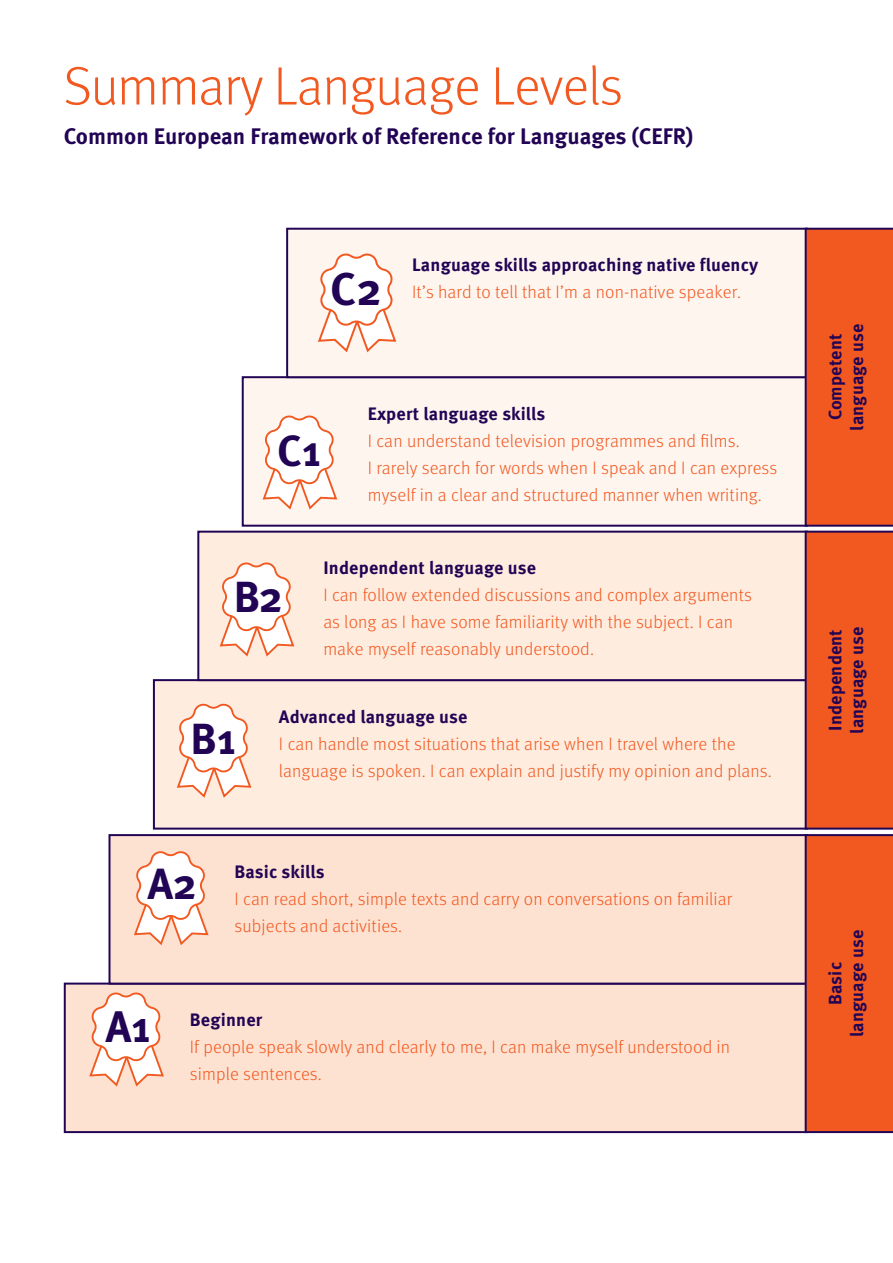
<style>
.page{position:relative;width:893px;height:1263px;background:#fff}
.page>*{position:absolute;margin:0;border:0;box-sizing:border-box;transform-origin:0 0}
.Titel_1{font:300 54px "Meta Pro";letter-spacing:-.015em;color:#f15921}
.t1{font:700 45.75px "Meta Pro";color:#220455}
.t2{font:700 44.1px "Meta Pro";color:#220455}
.t3{font:700 43.5px "Meta Pro";letter-spacing:-.01em;color:#220455}
.Titel_2{font:700 22.5px "Meta Pro";color:#220455}
.t4{font:300 18px/27px "Meta Pro";letter-spacing:.01em;color:#f15921}
.t5{font:700 18px "Meta Pro";letter-spacing:.01em;color:#220455}
.s1{color:#fff}
</style>
<div class="page">
<div style="left:243px;top:377px;width:564px;height:149px;background:#fef5ef"></div>
<div style="left:242px;top:376px;width:566px;height:151px;border:2px solid #220455"></div>
<div style="left:287px;top:229px;width:520px;height:148px;background:#fef5ef"></div>
<div style="left:286px;top:228px;width:522px;height:150px;border:2px solid #220455"></div>
<svg style="left:318px;top:253px;width:79px;height:100px"></svg>
<svg style="left:262px;top:415px;width:76px;height:95px"></svg>
<div style="left:154px;top:680px;width:653px;height:149px;background:#feecdf"></div>
<div style="left:153px;top:679px;width:655px;height:151px;border:2px solid #220455"></div>
<div style="left:198px;top:532px;width:609px;height:148px;background:#feecdf"></div>
<div style="left:197px;top:531px;width:611px;height:150px;border:2px solid #220455"></div>
<svg style="left:219px;top:562px;width:76px;height:95px"></svg>
<svg style="left:176px;top:703px;width:76px;height:95px"></svg>
<div style="left:65px;top:983px;width:742px;height:149px;background:#fee2d1"></div>
<div style="left:64px;top:982px;width:744px;height:151px;border:2px solid #220455"></div>
<div style="left:109px;top:835px;width:698px;height:148px;background:#fee2d1"></div>
<div style="left:109px;top:834px;width:699px;height:150px;border:2px solid #220455"></div>
<div style="left:805px;top:228px;width:88px;height:905px;background:#f15921"></div>
<svg style="left:134px;top:851px;width:75px;height:94px"></svg>
<svg style="left:89px;top:992px;width:75px;height:95px"></svg>
<p class="Titel_1" style="left:64px;top:47px;width:561px">Summary Language Levels</p>
<p class="Titel_2" style="left:64px;top:119px;width:631px">Common European Framework of Reference for Languages (CEFR)</p>
<p class="t1" style="left:330px;top:253px;width:54px">C2</p>
<p class="t5" style="left:412px;top:251px;width:348px">Language skills approaching native fluency</p>
<p class="t4" style="left:412px;top:278px;width:330px">It’s hard to tell that I’m a non-native speaker.</p>
<p class="t3" style="left:277px;top:416px;width:45px">C1</p>
<p class="t5" style="left:368px;top:400px;width:179px">Expert language skills</p>
<p class="t4" style="left:368px;top:426px;width:411px">I can understand television programmes and films.<br>I rarely search for words when I speak and I can express myself in a clear and structured manner when writing.<span class="s1">.</span></p>
<p class="t3" style="left:234px;top:563px;width:51px">B2</p>
<p class="t5" style="left:323px;top:554px;width:214px">Independent language use</p>
<p class="t4" style="left:323px;top:581px;width:430px">I can follow extended discussions and complex arguments as long as I have some familiarity with the subject. I can make myself reasonably understood.</p>
<p class="t3" style="left:191px;top:705px;width:47px">B1</p>
<p class="t5" style="left:279px;top:702px;width:190px">Advanced language use</p>
<p class="t4" style="left:279px;top:729px;width:494px">I can handle most situations that arise when I travel where the language is spoken. I can explain and justify my opinion and plans.</p>
<p class="t3" style="left:147px;top:850px;width:51px">A2</p>
<p class="t5" style="left:235px;top:857px;width:92px">Basic skills</p>
<p class="t4" style="left:235px;top:884px;width:499px">I can read short, simple texts and carry on conversations on familiar subjects and activities.</p>
<p class="t2" style="left:106px;top:992px;width:47px">A1</p>
<p class="t5" style="left:190px;top:1006px;width:74px">Beginner</p>
<p class="t4" style="left:190px;top:1033px;width:542px">If people speak slowly and clearly to me, I can make myself understood in simple sentences.</p>
<p class="t5" style="left:821px;top:420px;width:88px;rotate:-90deg">Competent</p>
<p class="t5" style="left:843px;top:431px;width:109px;rotate:-90deg">language use</p>
<p class="t5" style="left:821px;top:731px;width:103px;rotate:-90deg">Independent</p>
<p class="t5" style="left:843px;top:734px;width:109px;rotate:-90deg">language use</p>
<p class="t5" style="left:843px;top:1037px;width:109px;rotate:-90deg">language use</p>
<p class="t5" style="left:821px;top:1005px;width:44px;rotate:-90deg">Basic</p>
</div>
